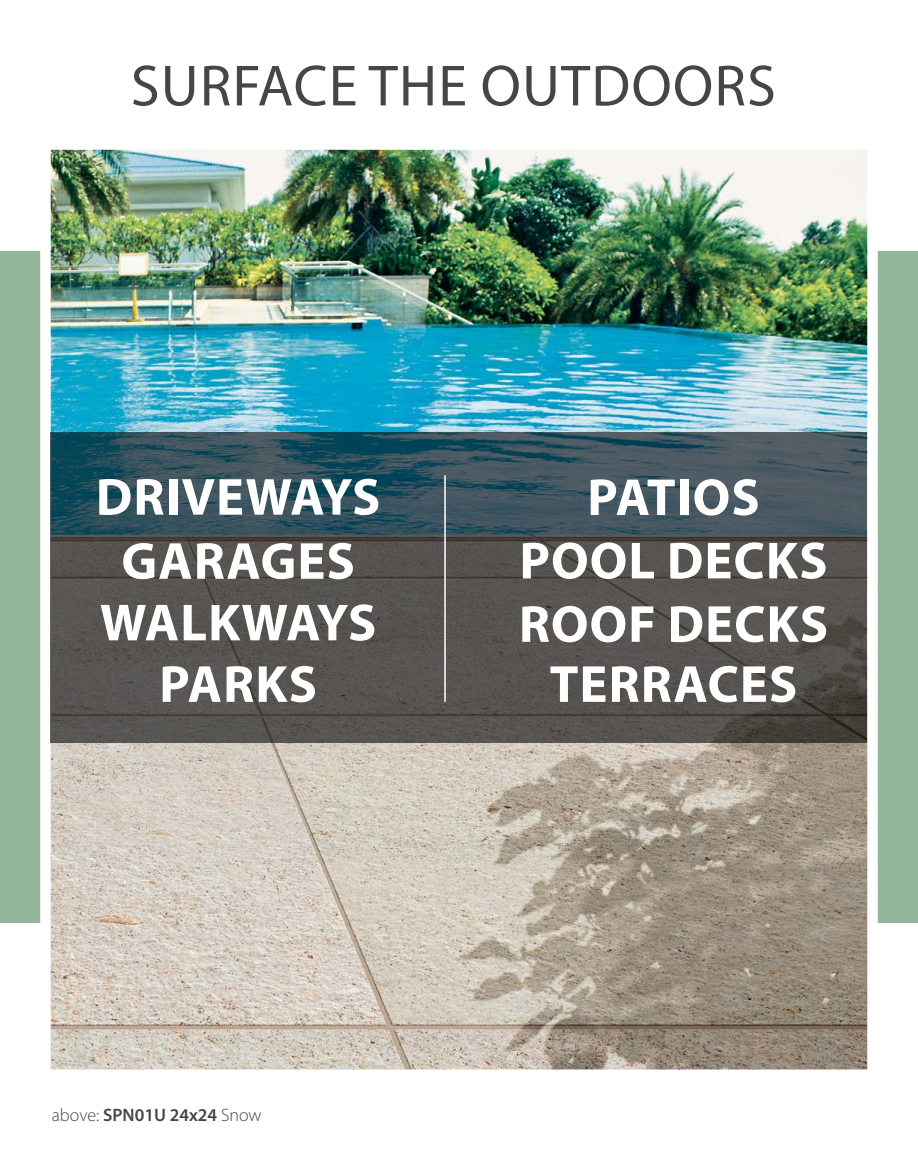
<style>
.page{position:relative;width:918px;height:1175px;background:#fff}
.page>*{position:absolute;margin:0;border:0;box-sizing:border-box;transform-origin:0 0}
.t1{font:58.5px "Myriad Pro";letter-spacing:.02em;color:#454649}
.t2{font:700 52.5px/64.1px "Myriad Pro";letter-spacing:.02em;color:#fff;text-align:center}
.t3{font:700 52.5px "Myriad Pro";letter-spacing:-.01em;color:#fff}
.t4{font:600 18px "Myriad Pro";color:#454649}
.s1{font-weight:300}
</style>
<div class="page">
<div style="left:0;top:252px;width:918px;height:671px;background:#93b69a"></div>
<img style="left:35px;top:149px;width:848px;height:921px">
<svg style="left:51px;top:432px;width:816px;height:310px;background:#4b5253"></svg>
<hr style="left:444px;top:475px;width:2px;height:227px;background:#fff">
<p class="t1" style="left:131px;top:50px;width:647px">SURFACE THE OUTDOORS</p>
<p class="t2" style="left:96px;top:463px;width:286px">DRIVEWAYS<br>GARAGES</p>
<p class="t2" style="left:587px;top:463px;width:174px">PATIOS</p>
<p class="t2" style="left:519px;top:590px;width:311px">ROOF DECKS</p>
<p class="t2" style="left:519px;top:527px;width:310px">POOL DECKS</p>
<p class="t3" style="left:100px;top:588px;width:278px">WALKWAYS</p>
<p class="t2" style="left:159px;top:650px;width:159px">PARKS</p>
<p class="t2" style="left:550px;top:650px;width:249px">TERRACES</p>
<p class="t4" style="left:52px;top:1103px;width:211px"><span class="s1">above:</span> SPN01U 24x24 <span class="s1">Snow</span></p>
</div>
